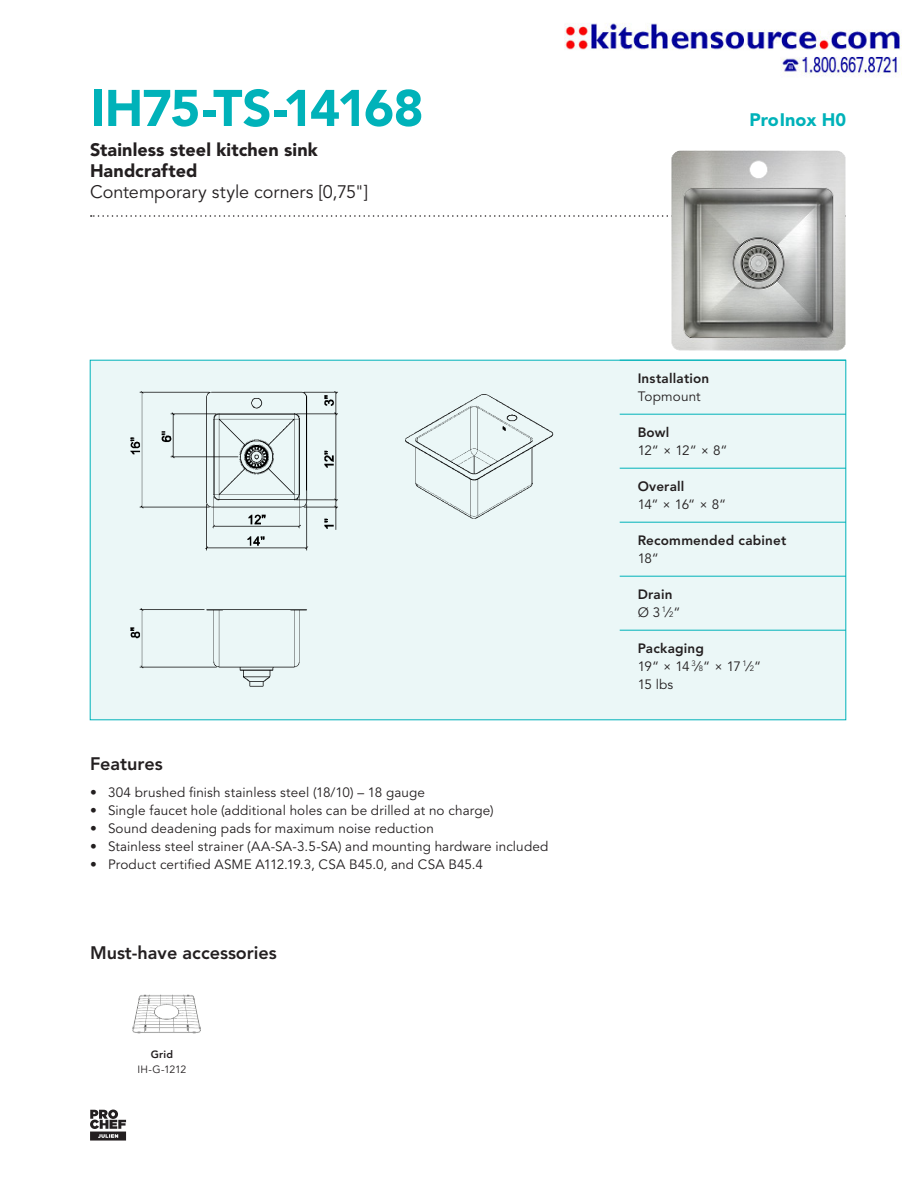
<style>
.page{position:relative;width:918px;height:1188px;background:#fff}
.page>*{position:absolute;margin:0;border:0;box-sizing:border-box;transform-origin:0 0}
.N__Produit{font:900 51px "Avenir LT Std";letter-spacing:-.03em;color:#00b2b9}
.Titre_1_-_Black{font:900 18px "Avenir LT Std";letter-spacing:.005em;color:#231f20}
.Titre_1_-_Book{font:18px "Avenir LT Std";color:#231f20}
.Sous_Titre_12pt{font:800 18px "Avenir LT Std";color:#231f20}
.t1{font:900 18px "Avenir LT Std";color:#00b2b9}
.Spec_-__Courant_Book{font:13.5px "Avenir LT Std";letter-spacing:.01em;color:#231f20}
.Spec_-_Courant_Bold{font:800 13.5px "Avenir LT Std";letter-spacing:.015em;color:#231f20}
.Spec_-__Courant_Book-2{font:13.5px/18px "Avenir LT Std";letter-spacing:-.055em;color:#231f20}
.Access_-_Courant_Bol{font:10.5px "Avenir LT Std";letter-spacing:-.03em;color:#231f20}
.Access_-_Courant_Bol-2{font:800 10.5px "Avenir LT Std";color:#231f20}
.s1{font-size:7.8px}
</style>
<div class="page">
<div style="left:90px;top:360px;width:756px;height:360px;background:#ebf7f7"></div>
<svg style="left:91px;top:215px;width:573px;height:2px"></svg>
<svg style="left:90px;top:1110px;width:36px;height:31px"></svg>
<hr style="left:620px;top:360px;width:226px;height:1px;background:#00b2b9">
<hr style="left:620px;top:414px;width:226px;height:1px;background:#00b2b9">
<hr style="left:620px;top:468px;width:226px;height:1px;background:#00b2b9">
<hr style="left:620px;top:522px;width:226px;height:1px;background:#00b2b9">
<hr style="left:620px;top:576px;width:226px;height:1px;background:#00b2b9">
<hr style="left:620px;top:630px;width:226px;height:1px;background:#00b2b9">
<div style="left:108px;top:369px;width:468px;height:339px;background:#ebf7f7"></div>
<img style="left:666px;top:150px;width:180px;height:201px">
<img style="left:132px;top:994px;width:69px;height:40px">
<img style="left:564px;top:23px;width:338px;height:53px">
<p class="N__Produit" style="left:90px;top:77px;width:335px">IH75-TS-14168</p>
<p class="Titre_1_-_Black" style="left:90px;top:139px;width:229px">Stainless steel kitchen sink</p>
<p class="Titre_1_-_Black" style="left:90px;top:160px;width:109px">Handcrafted</p>
<p class="Titre_1_-_Book" style="left:90px;top:181px;width:280px">Contemporary style corners [0,75"]</p>
<p class="Sous_Titre_12pt" style="left:90px;top:753px;width:74px">Features</p>
<p class="Spec_-__Courant_Book" style="left:90px;top:784px;width:337px">• 304 brushed finish stainless steel (18/10) – 18 gauge</p>
<p class="Spec_-__Courant_Book" style="left:90px;top:802px;width:405px">• Single faucet hole (additional holes can be drilled at no charge)</p>
<p class="Spec_-__Courant_Book" style="left:90px;top:820px;width:345px">• Sound deadening pads for maximum noise reduction</p>
<p class="Spec_-__Courant_Book" style="left:90px;top:838px;width:460px">• Stainless steel strainer (AA-SA-3.5-SA) and mounting hardware included</p>
<p class="Spec_-__Courant_Book" style="left:90px;top:856px;width:395px">• Product certified ASME A112.19.3, CSA B45.0, and CSA B45.4</p>
<h2 class="Sous_Titre_12pt" style="left:90px;top:942px;width:188px">Must-have accessories</h2>
<p class="Access_-_Courant_Bol-2" style="left:151px;top:1048px;width:24px">Grid</p>
<p class="Access_-_Courant_Bol" style="left:138px;top:1063px;width:50px">IH-G-1212</p>
<h2 class="t1" style="left:750px;top:109px;width:98px">ProInox H0</h2>
<p class="Spec_-_Courant_Bold" style="left:638px;top:370px;width:73px">Installation</p>
<p class="Spec_-__Courant_Book" style="left:638px;top:388px;width:65px">Topmount</p>
<p class="Spec_-_Courant_Bold" style="left:638px;top:424px;width:33px">Bowl</p>
<p class="Spec_-__Courant_Book" style="left:638px;top:442px;width:91px">12“ × 12“ × 8“</p>
<p class="Spec_-_Courant_Bold" style="left:638px;top:478px;width:48px">Overall</p>
<p class="Spec_-__Courant_Book" style="left:638px;top:496px;width:90px">14“ × 16“ × 8“</p>
<p class="Spec_-_Courant_Bold" style="left:638px;top:532px;width:150px">Recommended cabinet</p>
<p class="Spec_-__Courant_Book" style="left:638px;top:550px;width:23px">18“</p>
<p class="Spec_-_Courant_Bold" style="left:638px;top:586px;width:36px">Drain</p>
<p class="Spec_-__Courant_Book" style="left:638px;top:604px;width:44px">Ø 3 <sup>1</sup>∕<span class="s1">2</span>“</p>
<p class="Spec_-_Courant_Bold" style="left:638px;top:640px;width:68px">Packaging</p>
<p class="Spec_-__Courant_Book-2" style="left:638px;top:658px;width:125px">19“ × 14 <sup>3</sup>∕<span class="s1">8</span>“ × 17 <sup>1</sup>∕<span class="s1">2</span>“<br>15 lbs</p>
</div>
